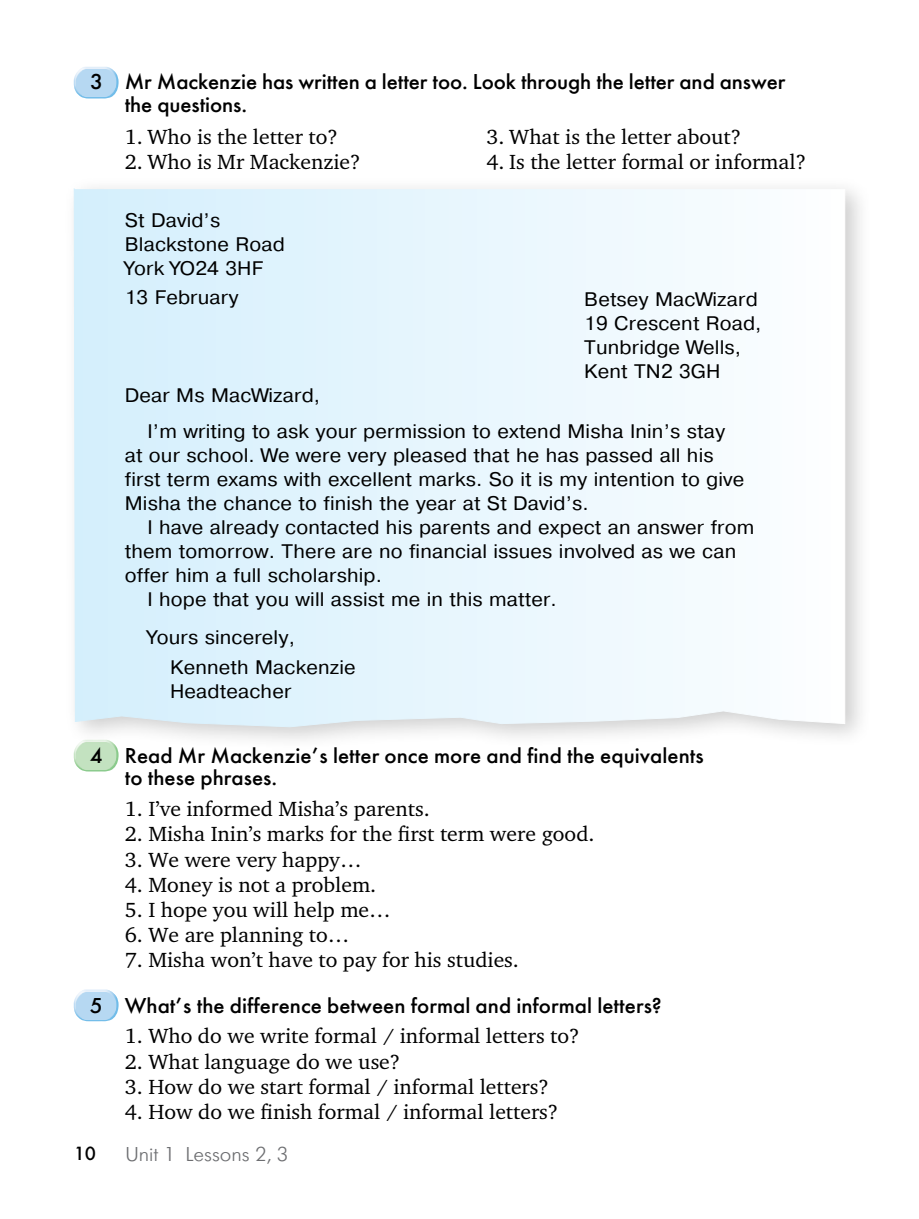
<style>
.page{position:relative;width:919px;height:1219px;background:#fff}
.page>*{position:absolute;margin:0;border:0;box-sizing:border-box;transform-origin:0 0}
.t1{font:21.4px/22.6px "Futuris C";color:#000}
.t2{font:21px "Charter ITC";color:#000}
.t3{font:300 20px "Futura Futuris";color:#6d6e71}
.t4{font:19.6px/24px "Pragmatica Book C";letter-spacing:.005em;color:#000}
.t5{font:19px "Futuris C";color:#000}
</style>
<div class="page">
<img style="left:74px;top:989px;width:45px;height:32px">
<img style="left:74px;top:752px;width:45px;height:19px">
<img style="left:74px;top:67px;width:45px;height:32px">
<div style="left:63px;top:176px;width:809px;height:576px;background:#000;opacity:.2"></div>
<svg style="left:73px;top:187px;width:772px;height:541px"></svg>
<p class="t1" style="left:125px;top:71px;width:662px;text-indent:-35px">3 Mr Mackenzie has written a letter too. Look through the letter and answer the questions.</p>
<p class="t2" style="left:125px;top:124px;width:215px">1. Who is the letter to?</p>
<p class="t2" style="left:125px;top:149px;width:237px">2. Who is Mr Mackenzie?</p>
<p class="t2" style="left:486px;top:124px;width:256px">3. What is the letter about?</p>
<p class="t2" style="left:486px;top:149px;width:321px">4. Is the letter formal or informal?</p>
<p class="t4" style="left:125px;top:208px;width:161px">St David’s<br>Blackstone Road<br>York YO24 3HF</p>
<p class="t4" style="left:125px;top:286px;width:115px">13 February</p>
<p class="t4" style="left:584px;top:288px;width:179px">Betsey MacWizard<br>19 Crescent Road,<br>Tunbridge Wells,<br>Kent TN2 3GH</p>
<p class="t4" style="left:147px;top:378px;width:579px;line-height:35.4px;text-indent:-23px">Dear Ms MacWizard,<br>I’m writing to ask your permission to extend Misha Inin’s stay</p>
<p class="t4" style="left:125px;top:443px;width:621px">at our school. We were very pleased that he has passed all his first term exams with excellent marks. So it is my intention to give<br>Misha the chance to finish the year at St David’s.</p>
<p class="t4" style="left:147px;top:515px;width:608px">I have already contacted his parents and expect an answer from</p>
<p class="t4" style="left:125px;top:539px;width:613px">them tomorrow. There are no financial issues involved as we can</p>
<p class="t4" style="left:125px;top:563px;width:259px">offer him a full scholarship.</p>
<p class="t4" style="left:147px;top:587px;width:411px">I hope that you will assist me in this matter.</p>
<p class="t4" style="left:170px;top:623px;width:187px;line-height:29.6px;text-indent:-23px">Yours sincerely,<br>Kenneth Mackenzie</p>
<p class="t4" style="left:170px;top:679px;width:123px">Headteacher</p>
<p class="t1" style="left:125px;top:744px;width:580px;text-indent:-35px">4 Read Mr Mackenzie’s letter once more and find the equivalents to these phrases.</p>
<p class="t2" style="left:125px;top:796px;width:306px">1. I’ve informed Misha’s parents.</p>
<p class="t2" style="left:125px;top:821px;width:471px">2. Misha Inin’s marks for the first term were good.</p>
<p class="t2" style="left:125px;top:846px;width:238px">3. We were very happy…</p>
<p class="t2" style="left:125px;top:871px;width:253px">4. Money is not a problem.</p>
<p class="t2" style="left:125px;top:897px;width:267px">5. I hope you will help me…</p>
<p class="t2" style="left:125px;top:922px;width:226px">6. We are planning to…</p>
<p class="t2" style="left:125px;top:947px;width:395px">7. Misha won’t have to pay for his studies.</p>
<p class="t1" style="left:90px;top:994px;width:573px">5 What’s the difference between formal and informal letters?</p>
<p class="t2" style="left:125px;top:1023px;width:456px">1. Who do we write formal / informal letters to?</p>
<p class="t2" style="left:125px;top:1048px;width:277px">2. What language do we use?</p>
<p class="t2" style="left:125px;top:1074px;width:425px">3. How do we start formal / informal letters?</p>
<p class="t2" style="left:125px;top:1099px;width:435px">4. How do we finish formal / informal letters?</p>
<p class="t5" style="left:74px;top:1142px;width:24px">10</p>
<p class="t3" style="left:125px;top:1143px;width:164px">Unit 1 Lessons 2, 3</p>
</div>
